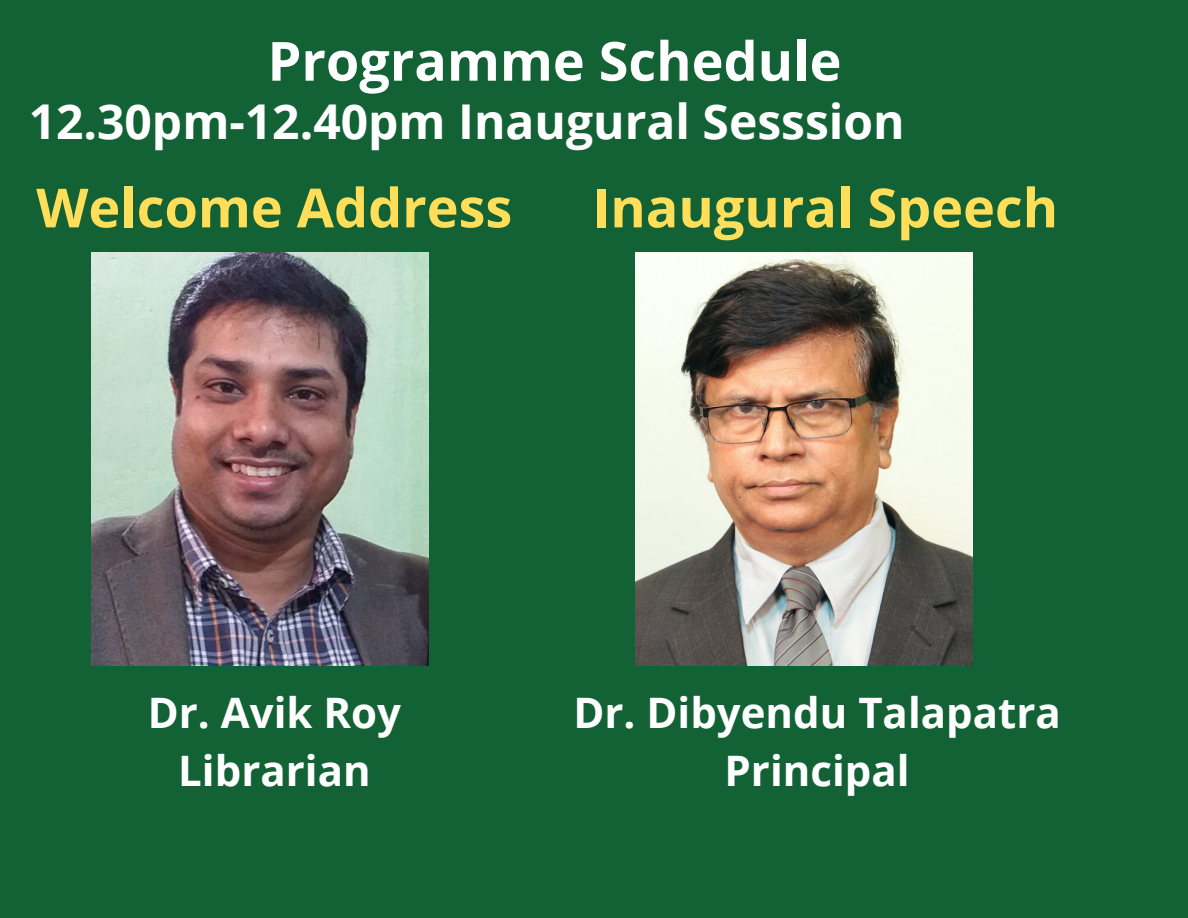
<style>
.page{position:relative;width:1188px;height:918px;background:#136235}
.page>*{position:absolute;margin:0;border:0;box-sizing:border-box;transform-origin:0 0}
.t1{font:700 54px "Open Sans";color:#ffde59}
.t2{font:700 54px "Open Sans";color:#fff}
.t3{font:700 48px "Open Sans";color:#fff}
.t4{font:700 42px/58.5px "Open Sans";color:#fff;text-align:center}
</style>
<div class="page">
<img style="left:92px;top:253px;width:336px;height:413px">
<img style="left:635px;top:253px;width:338px;height:413px">
<p class="t2" style="left:268px;top:23px;width:575px">Programme Schedule</p>
<p class="t3" style="left:29px;top:87px;width:878px">12.30pm-12.40pm Inaugural Sesssion</p>
<p class="t1" style="left:36px;top:170px;width:478px">Welcome Address</p>
<p class="t1" style="left:592px;top:170px;width:467px">Inaugural Speech</p>
<p class="t4" style="left:148px;top:682px;width:255px">Dr. Avik Roy<br>Librarian</p>
<p class="t4" style="left:573px;top:682px;width:489px">Dr. Dibyendu Talapatra<br>Principal</p>
</div>
